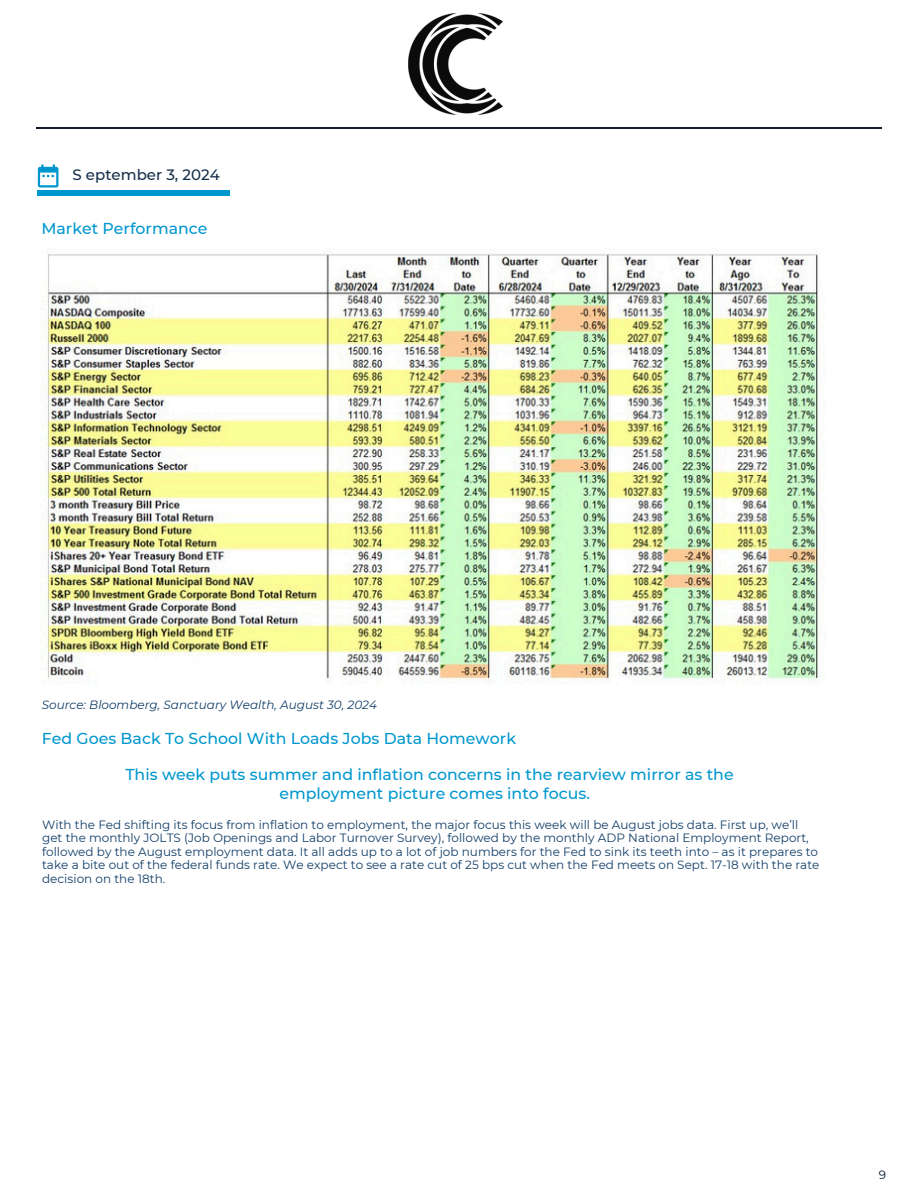
<style>
.page{position:relative;width:918px;height:1188px;background:#fff}
.page>*{position:absolute;margin:0;border:0;box-sizing:border-box;transform-origin:0 0}
.t1{font:500 15.75px "Montserrat";color:#0097ce}
.t2{font:500 15px "Montserrat";color:#162d4a}
.t3{font:12px/13.5px "Montserrat";color:#123e68}
.t4{font:italic 12px "Montserrat";color:#123e68}
.t5{font:12px "Montserrat";color:#00182f}
</style>
<div class="page">
<svg style="left:38px;top:165px;width:21px;height:23px"></svg>
<hr style="left:38px;top:191px;width:192px;height:4px;background:#0097ce">
<hr style="left:36px;top:127px;width:846px;height:2px;background:#121b2e">
<img style="left:40px;top:253px;width:779px;height:431px">
<img style="left:409px;top:13px;width:93px;height:102px">
<p class="t2" style="left:72px;top:166px;width:149px">S eptember 3, 2024</p>
<p class="t1" style="left:41px;top:219px;width:168px">Market Performance</p>
<h1 class="t4" style="left:42px;top:697px;width:337px">Source: Bloomberg, Sanctuary Wealth, August 30, 2024</h1>
<h1 class="t1" style="left:42px;top:729px;width:476px">Fed Goes Back To School With Loads Jobs Data Homework</h1>
<h1 class="t1" style="left:125px;top:765px;width:610px">This week puts summer and inflation concerns in the rearview mirror as the</h1>
<h1 class="t1" style="left:279px;top:784px;width:312px">employment picture comes into focus.</h1>
<h1 class="t3" style="left:42px;top:818px;width:779px">With the Fed shifting its focus from inflation to employment, the major focus this week will be August jobs data. First up, we’ll get the monthly JOLTS (Job Openings and Labor Turnover Survey), followed by the monthly ADP National Employment Report, followed by the August employment data. It all adds up to a lot of job numbers for the Fed to sink its teeth into – as it prepares to take a bite out of the federal funds rate. We expect to see a rate cut of 25 bps cut when the Fed meets on Sept. 17-18 with the rate decision on the 18th.</h1>
<p class="t5" style="left:879px;top:1167px;width:9px">9</p>
</div>
